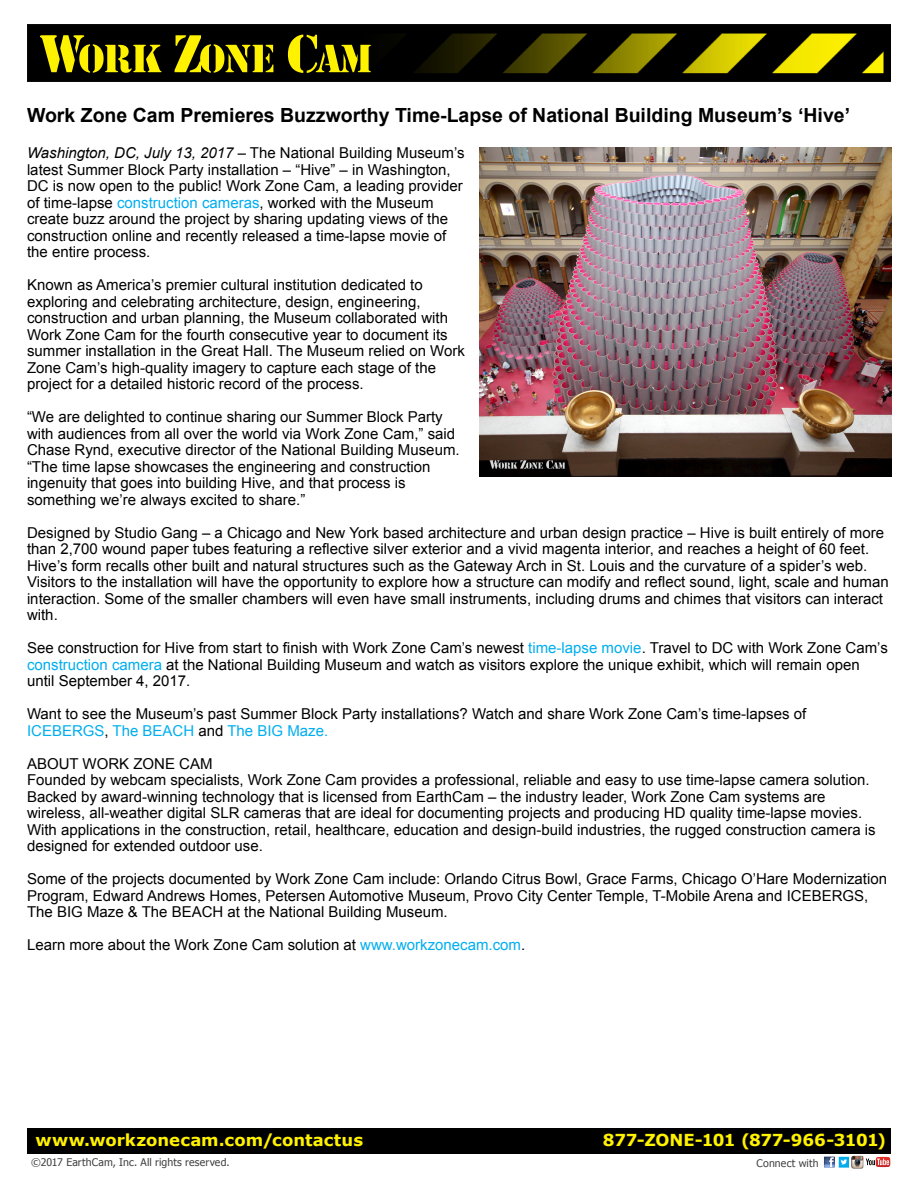
<style>
.page{position:relative;width:918px;height:1188px;background:#fff}
.page>*{position:absolute;margin:0;border:0;box-sizing:border-box;transform-origin:0 0}
.t1{font:700 19.5px "Arial";color:#000}
.t2{font:700 16.5px "Verdana";color:#fff200}
.t3{font:15px/16.5px "Arial";color:#000}
.t4{font:10.5px "Tahoma";letter-spacing:.015em;color:#414042}
.s1{font-style:italic}
.s2{color:#00aeef}
</style>
<div class="page">
<div style="left:27px;top:1128px;width:864px;height:26px;background:#000"></div>
<img style="left:27px;top:24px;width:864px;height:57px">
<svg style="left:40px;top:35px;width:122px;height:38px;background:#736d00"></svg>
<svg style="left:175px;top:35px;width:98px;height:38px;background:#6c6700"></svg>
<svg style="left:288px;top:35px;width:83px;height:38px;background:#645f00"></svg>
<img style="left:824px;top:1156px;width:26px;height:12px">
<svg style="left:851px;top:1156px;width:39px;height:12px"></svg>
<img style="left:479px;top:148px;width:412px;height:329px">
<h1 class="t1" style="left:27px;top:102px;width:825px">Work Zone Cam Premieres Buzzworthy Time-Lapse of National Building Museum’s ‘Hive’</h1>
<p class="t3" style="left:27px;top:145px;width:439px"><span class="s1">Washington, DC, July 13, 2017</span> – The National Building Museum’s latest Summer Block Party installation – “Hive” – in Washington, DC is now open to the public! Work Zone Cam, a leading provider of time-lapse <span class="s2">construction cameras</span>, worked with the Museum create buzz around the project by sharing updating views of the construction online and recently released a time-lapse movie of the entire process.</p>
<p class="t3" style="left:27px;top:277px;width:439px">Known as America’s premier cultural institution dedicated to exploring and celebrating architecture, design, engineering, construction and urban planning, the Museum collaborated with Work Zone Cam for the fourth consecutive year to document its summer installation in the Great Hall. The Museum relied on Work Zone Cam’s high-quality imagery to capture each stage of the project for a detailed historic record of the process.</p>
<p class="t3" style="left:27px;top:409px;width:434px">“We are delighted to continue sharing our Summer Block Party with audiences from all over the world via Work Zone Cam,” said Chase Rynd, executive director of the National Building Museum. “The time lapse showcases the engineering and construction ingenuity that goes into building Hive, and that process is something we’re always excited to share.”</p>
<p class="t3" style="left:27px;top:524px;width:863px">Designed by Studio Gang – a Chicago and New York based architecture and urban design practice – Hive is built entirely of more than 2,700 wound paper tubes featuring a reflective silver exterior and a vivid magenta interior, and reaches a height of 60 feet.<br>Hive’s form recalls other built and natural structures such as the Gateway Arch in St. Louis and the curvature of a spider’s web.<br>Visitors to the installation will have the opportunity to explore how a structure can modify and reflect sound, light, scale and human interaction. Some of the smaller chambers will even have small instruments, including drums and chimes that visitors can interact with.</p>
<p class="t3" style="left:27px;top:640px;width:862px">See construction for Hive from start to finish with Work Zone Cam’s newest <span class="s2">time-lapse movie</span>. Travel to DC with Work Zone Cam’s <span class="s2">construction camera</span> at the National Building Museum and watch as visitors explore the unique exhibit, which will remain open until September 4, 2017.</p>
<p class="t3" style="left:27px;top:706px;width:781px">Want to see the Museum’s past Summer Block Party installations? Watch and share Work Zone Cam’s time-lapses of<br><span class="s2">ICEBERGS</span>, <span class="s2">The BEACH</span> and <span class="s2">The BIG Maze.</span></p>
<p class="t3" style="left:27px;top:755px;width:850px">ABOUT WORK ZONE CAM<br>Founded by webcam specialists, Work Zone Cam provides a professional, reliable and easy to use time-lapse camera solution.<br>Backed by award-winning technology that is licensed from EarthCam – the industry leader, Work Zone Cam systems are wireless, all-weather digital SLR cameras that are ideal for documenting projects and producing HD quality time-lapse movies.<br>With applications in the construction, retail, healthcare, education and design-build industries, the rugged construction camera is designed for extended outdoor use.</p>
<p class="t3" style="left:27px;top:871px;width:862px">Some of the projects documented by Work Zone Cam include: Orlando Citrus Bowl, Grace Farms, Chicago O’Hare Modernization<br>Program, Edward Andrews Homes, Petersen Automotive Museum, Provo City Center Temple, T-Mobile Arena and ICEBERGS,<br>The BIG Maze &amp; The BEACH at the National Building Museum.</p>
<p class="t3" style="left:27px;top:937px;width:500px">Learn more about the Work Zone Cam solution at <span class="s2">www.workzonecam.com</span>.</p>
<p class="t2" style="left:36px;top:1129px;width:329px">www.workzonecam.com/contactus</p>
<p class="t2" style="left:603px;top:1129px;width:285px">877-ZONE-101 (877-966-3101)</p>
<p class="t4" style="left:757px;top:1156px;width:63px">Connect with</p>
<p class="t4" style="left:31px;top:1155px;width:200px">©2017 EarthCam, Inc. All rights reserved.</p>
</div>
